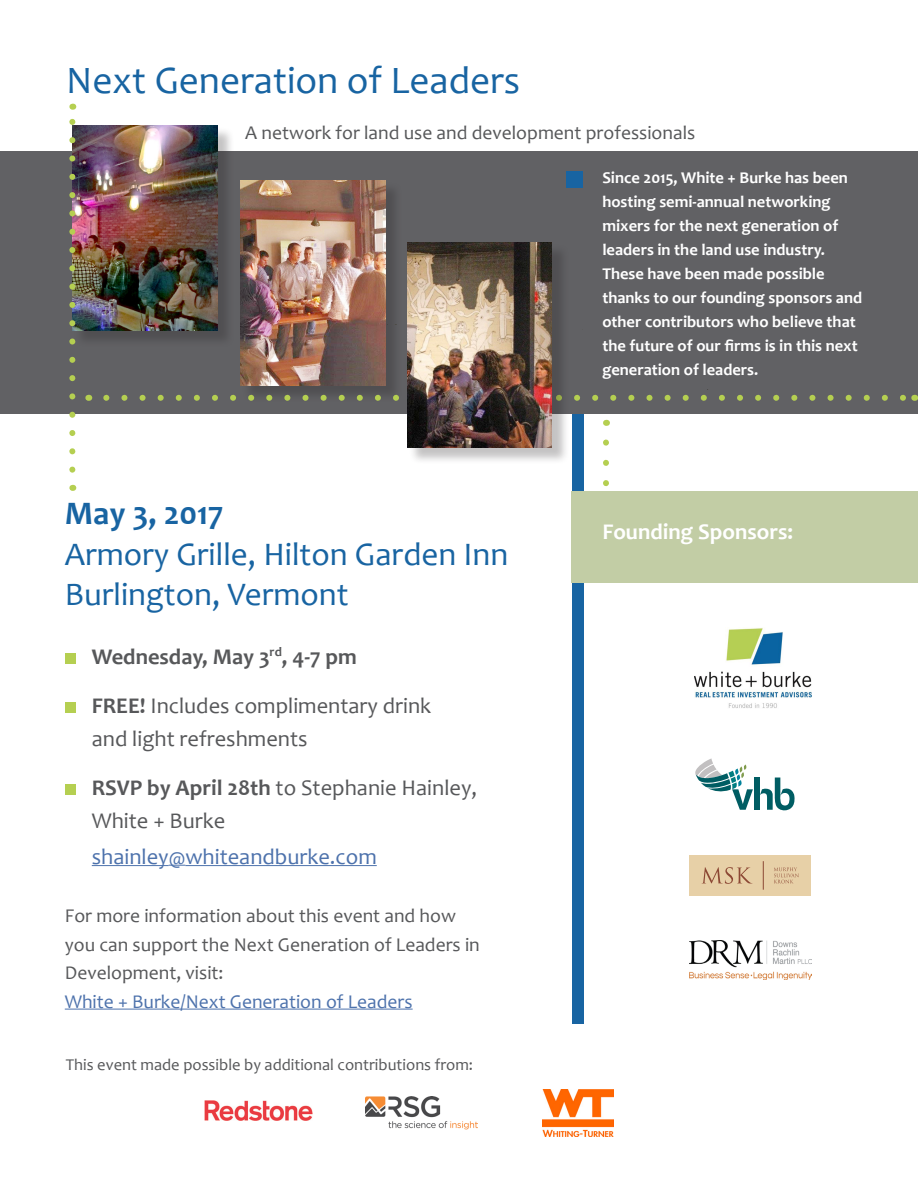
<style>
.page{position:relative;width:918px;height:1188px;background:#fff}
.page>*{position:absolute;margin:0;border:0;box-sizing:border-box;transform-origin:0 0}
.t1{font:39px "Candara";color:#1864a2}
.t2{font:33px/40.5px "Candara";color:#1864a2}
.t3{font:22.5px/33px "Candara";color:#57585a}
.t4{font:22.5px "Candara";color:#4d72ac}
.t5{font:700 22.5px "Candara";color:#57585a}
.t6{font:700 22.5px "Candara";color:#fff}
.t7{font:19.5px/28.5px "Candara";color:#57585a}
.t8{font:700 16.5px/24px "Candara";color:#fff}
.t9{font:16.5px "Candara";color:#57585a}
.s1{font-weight:700}
.s2{font-size:16.5px}
.s3{color:#4d72ac}
</style>
<div class="page">
<div style="left:573px;top:391px;width:11px;height:632px;background:#1864a2"></div>
<div style="left:0;top:152px;width:918px;height:262px;background:#616164"></div>
<div style="left:74px;top:127px;width:160px;height:221px;background:#231f20;opacity:.27"></div>
<img style="left:75px;top:125px;width:142px;height:205px">
<div style="left:242px;top:182px;width:160px;height:221px;background:#231f20;opacity:.27"></div>
<img style="left:240px;top:180px;width:145px;height:205px">
<div style="left:566px;top:171px;width:17px;height:16px;background:#1864a2"></div>
<img style="left:695px;top:628px;width:116px;height:80px">
<hr style="left:92px;top:865px;width:77px;height:1px;background:#4d72ac">
<svg style="left:169px;top:865px;width:16px;height:1px"></svg>
<hr style="left:185px;top:865px;width:192px;height:1px;background:#4d72ac">
<hr style="left:65px;top:1009px;width:348px;height:1px;background:#4d72ac">
<div style="left:65px;top:653px;width:11px;height:11px;background:#b5cf51"></div>
<div style="left:65px;top:702px;width:11px;height:11px;background:#b5cf51"></div>
<div style="left:65px;top:784px;width:11px;height:11px;background:#b5cf51"></div>
<svg style="left:695px;top:758px;width:58px;height:52px"></svg>
<div style="left:754px;top:778px;width:6px;height:32px;background:#005d63"></div>
<svg style="left:760px;top:778px;width:35px;height:33px"></svg>
<div style="left:689px;top:855px;width:122px;height:41px;background:#e7d0a7"></div>
<svg style="left:763px;top:861px;width:1px;height:29px"></svg>
<svg style="left:774px;top:867px;width:25px;height:16px"></svg>
<svg style="left:702px;top:867px;width:50px;height:17px"></svg>
<svg style="left:603px;top:439px;width:6px;height:44px"></svg>
<svg style="left:106px;top:395px;width:799px;height:6px;background:#757c5e"></svg>
<svg style="left:69px;top:118px;width:6px;height:352px;background:#929477"></svg>
<div style="left:572px;top:491px;width:346px;height:91px;background:#c2cda5"></div>
<div style="left:409px;top:244px;width:160px;height:221px;background:#231f20;opacity:.27"></div>
<img style="left:407px;top:242px;width:145px;height:206px">
<img style="left:205px;top:1100px;width:108px;height:20px">
<img style="left:366px;top:1096px;width:112px;height:34px">
<img style="left:689px;top:941px;width:122px;height:38px">
<img style="left:543px;top:1090px;width:70px;height:46px">
<p class="t1" style="left:66px;top:56px;width:455px">Next Generation of Leaders</p>
<p class="t7" style="left:245px;top:118px;width:452px">A network for land use and development professionals</p>
<p class="t2" style="left:65px;top:493px;width:445px"><span class="s1">May 3, 2017<br></span>Armory Grille, Hilton Garden Inn<br>Burlington, Vermont</p>
<p class="t5" style="left:92px;top:642px;width:267px">Wednesday, May 3<sup>rd</sup>, 4-7 pm</p>
<p class="t3" style="left:92px;top:689px;width:341px"><span class="s1">FREE!</span> Includes complimentary drink and light refreshments</p>
<p class="t3" style="left:92px;top:771px;width:387px"><span class="s1">RSVP by April 28th</span> to Stephanie Hainley,<br>White + Burke</p>
<p class="t4" style="left:92px;top:843px;width:287px">shainley<span class="s2">@</span>whiteandburke.com</p>
<p class="t7" style="left:65px;top:902px;width:417px">For more information about this event and how you can support the Next Generation of Leaders in Development, visit:<br><span class="s3">White + Burke/Next Generation of Leaders</span></p>
<p class="t9" style="left:66px;top:1054px;width:409px">This event made possible by additional contributions from:</p>
<p class="t8" style="left:602px;top:165px;width:261px">Since 2015, White + Burke has been hosting semi-annual networking mixers for the next generation of leaders in the land use industry.<br>These have been made possible thanks to our founding sponsors and other contributors who believe that the future of our firms is in this next generation of leaders.</p>
<p class="t6" style="left:602px;top:518px;width:192px">Founding Sponsors:</p>
</div>
